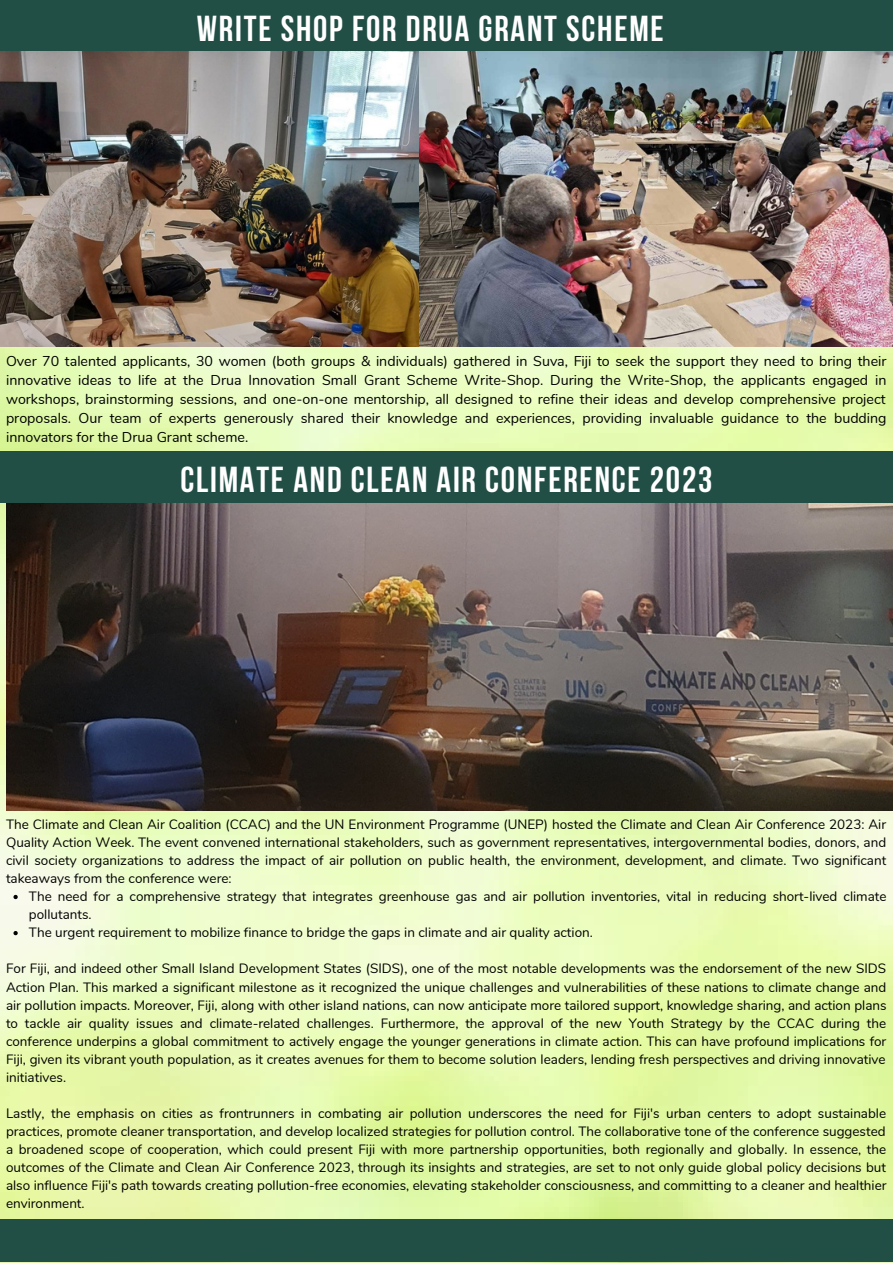
<style>
.page{position:relative;width:893px;height:1264px;background:#fff}
.page>*{position:absolute;margin:0;border:0;box-sizing:border-box;transform-origin:0 0}
.t1{font:700 36px "Bebas Neue";letter-spacing:.05em;color:#fff}
.t2{font:14.25px/19px "Nunito";color:#000;text-align:justify}
.t3{font:13.5px/18px "Nunito";color:#000;text-align:justify}
</style>
<div class="page">
<img style="left:0;top:346px;width:892px;height:873px">
<div style="left:0;top:0;width:892px;height:52px;background:#214e45"></div>
<div style="left:0;top:1219px;width:892px;height:43px;background:#214e45"></div>
<img style="left:0;top:52px;width:419px;height:294px">
<img style="left:419px;top:52px;width:473px;height:294px">
<div style="left:0;top:451px;width:892px;height:52px;background:#214e45"></div>
<img style="left:6px;top:503px;width:886px;height:307px">
<svg style="left:13px;top:894px;width:5px;height:5px"></svg>
<svg style="left:13px;top:931px;width:5px;height:4px"></svg>
<p class="t1" style="left:197px;top:14px;width:468px">WRITE SHOP FOR DRUA GRANT SCHEME</p>
<p class="t2" style="left:6px;top:351px;width:882px">Over 70 talented applicants, 30 women (both groups &amp; individuals) gathered in Suva, Fiji to seek the support they need to bring their innovative ideas to life at the Drua Innovation Small Grant Scheme Write-Shop. During the Write-Shop, the applicants engaged in workshops, brainstorming sessions, and one-on-one mentorship, all designed to refine their ideas and develop comprehensive project proposals. Our team of experts generously shared their knowledge and experiences, providing invaluable guidance to the budding innovators for the Drua Grant scheme.</p>
<p class="t1" style="left:180px;top:465px;width:533px">CLIMATE AND CLEAN AIR CONFERENCE 2023</p>
<p class="t3" style="left:6px;top:815px;width:881px">The Climate and Clean Air Coalition (CCAC) and the UN Environment Programme (UNEP) hosted the Climate and Clean Air Conference 2023: Air Quality Action Week. The event convened international stakeholders, such as government representatives, intergovernmental bodies, donors, and civil society organizations to address the impact of air pollution on public health, the environment, development, and climate. Two significant takeaways from the conference were:</p>
<p class="t3" style="left:29px;top:887px;width:859px">The need for a comprehensive strategy that integrates greenhouse gas and air pollution inventories, vital in reducing short-lived climate pollutants.</p>
<p class="t3" style="left:29px;top:923px;width:565px">The urgent requirement to mobilize finance to bridge the gaps in climate and air quality action.</p>
<p class="t3" style="left:6px;top:960px;width:882px">For Fiji, and indeed other Small Island Development States (SIDS), one of the most notable developments was the endorsement of the new SIDS Action Plan. This marked a significant milestone as it recognized the unique challenges and vulnerabilities of these nations to climate change and air pollution impacts. Moreover, Fiji, along with other island nations, can now anticipate more tailored support, knowledge sharing, and action plans to tackle air quality issues and climate-related challenges. Furthermore, the approval of the new Youth Strategy by the CCAC during the conference underpins a global commitment to actively engage the younger generations in climate action. This can have profound implications for Fiji, given its vibrant youth population, as it creates avenues for them to become solution leaders, lending fresh perspectives and driving innovative initiatives.</p>
<p class="t3" style="left:6px;top:1104px;width:881px">Lastly, the emphasis on cities as frontrunners in combating air pollution underscores the need for Fiji's urban centers to adopt sustainable practices, promote cleaner transportation, and develop localized strategies for pollution control. The collaborative tone of the conference suggested a broadened scope of cooperation, which could present Fiji with more partnership opportunities, both regionally and globally. In essence, the outcomes of the Climate and Clean Air Conference 2023, through its insights and strategies, are set to not only guide global policy decisions but also influence Fiji's path towards creating pollution-free economies, elevating stakeholder consciousness, and committing to a cleaner and healthier environment.</p>
</div>
